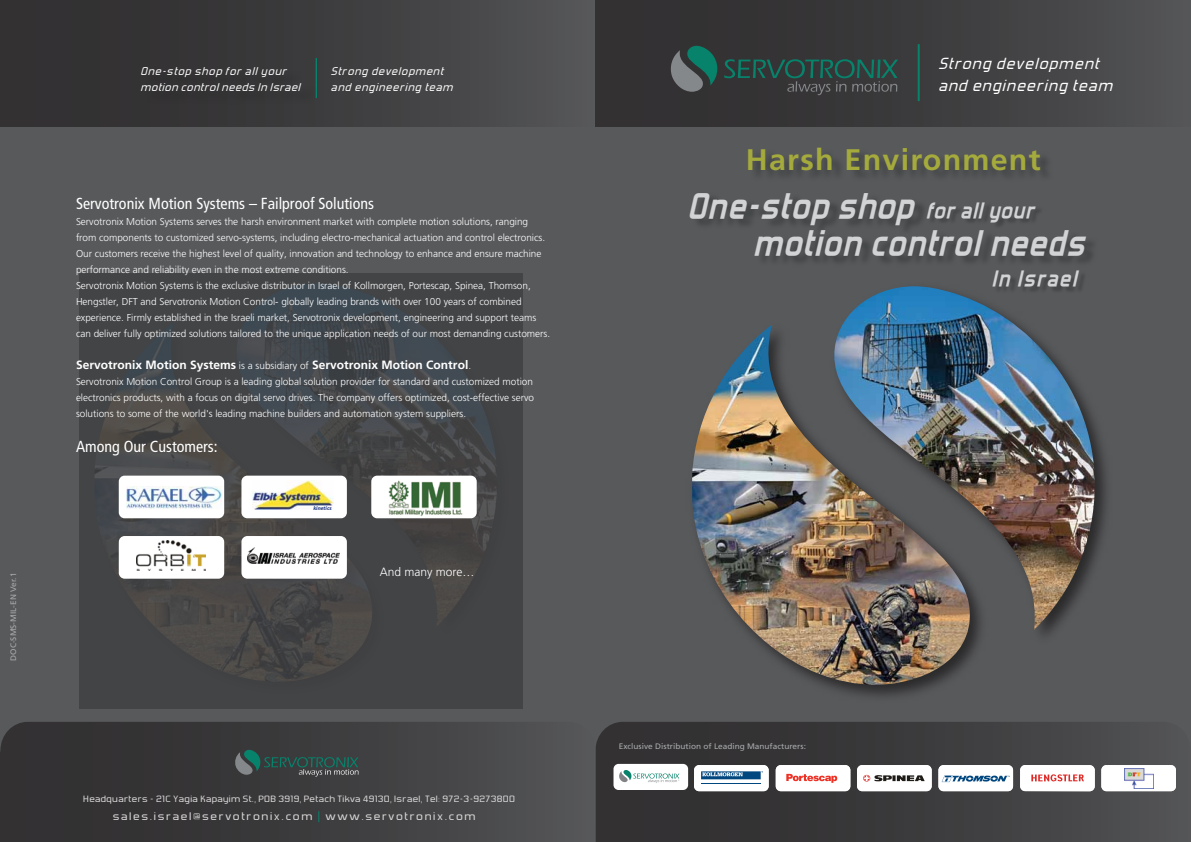
<style>
.page{position:relative;width:1191px;height:842px;background:#58595b}
.page>*{position:absolute;margin:0;border:0;box-sizing:border-box;transform-origin:0 0}
.t1{font:italic 700 40.8px/37.3px "Forgotten Futurist";letter-spacing:.015em;color:#d1d3d4;scale:1.08 1}
.t2{font:700 29.8px "Frutiger LT Std";letter-spacing:.04em;color:#a5aa3c}
.t3{font:italic 700 25.6px "Forgotten Futurist";letter-spacing:.015em;color:#d1d3d4;scale:1.08 1}
.t4{font:italic 700 25.6px "Forgotten Futurist";letter-spacing:.04em;color:#d1d3d4;scale:1.08 1}
.t5{font:italic 19px/22.8px "Forgotten Futurist";letter-spacing:.055em;color:#fff;scale:1.23 1}
.t6{font:condensed 16px "Frutiger LT Std";color:#fff}
.t7{font:italic 13.3px/16px "Forgotten Futurist";letter-spacing:.055em;color:#fff;scale:1.23 1}
.t8{font:13px "Forgotten Futurist";letter-spacing:.1em;color:#dad8d8;scale:1.25 1}
.t9{font:700 12px "Frutiger LT Std";color:#fff}
.t10{font:300 12px "Frutiger LT Std";color:#fff}
.t11{font:10.8px "Forgotten Futurist";letter-spacing:.025em;color:#dad8d8;scale:1.25 1}
.t12{font:300 10px/16px "Frutiger LT Std";letter-spacing:-.005em;color:#fff}
.t13{font:8px "Frutiger LT Std";color:#a7a9ac}
.t14{font:italic 700 5.6px "Myriad";letter-spacing:-.005em;color:#253d83}
.s1{font-weight:300;font-size:10px}
.s2{color:#07826b}
</style>
<div class="page">
<div style="left:0;top:0;width:595px;height:126px;background:linear-gradient(to right,#2c2a2b,#505153)"></div>
<img style="left:237px;top:283px;width:260px;height:344px">
<img style="left:95px;top:322px;width:281px;height:360px">
<img style="left:925px;top:205px;width:120px;height:29px">
<img style="left:1000px;top:275px;width:84px;height:2px">
<svg style="left:595px;top:722px;width:581px;height:120px"></svg>
<svg style="left:0;top:722px;width:516px;height:120px;background:#3b3a3c"></svg>
<img style="left:842px;top:286px;width:253px;height:344px">
<img style="left:692px;top:325px;width:281px;height:360px">
<div style="left:596px;top:0;width:595px;height:126px;background:linear-gradient(to right,#2c2a2b,#4f4f51)"></div>
<svg style="left:724px;top:59px;width:174px;height:36px;background:#324543"></svg>
<svg style="left:669px;top:45px;width:48px;height:47px;background:#40625d"></svg>
<hr style="left:917px;top:44px;width:2px;height:57px;background:#07826b">
<div style="left:694px;top:765px;width:74px;height:26px;background:#fff;border-radius:5px"></div>
<hr style="left:701px;top:783px;width:59px;height:1px;background:#00467f">
<svg style="left:701px;top:771px;width:62px;height:8px"></svg>
<div style="left:775px;top:765px;width:75px;height:26px;background:#fff;border-radius:5px"></div>
<svg style="left:786px;top:774px;width:51px;height:9px"></svg>
<div style="left:938px;top:765px;width:75px;height:26px;background:#fff;border-radius:5px"></div>
<svg style="left:941px;top:775px;width:68px;height:7px"></svg>
<div style="left:1020px;top:765px;width:74px;height:26px;background:#fff;border-radius:5px"></div>
<div style="left:857px;top:765px;width:74px;height:26px;background:#fff;border-radius:5px"></div>
<svg style="left:863px;top:775px;width:61px;height:6px"></svg>
<div style="left:1101px;top:765px;width:75px;height:26px;background:#fff;border-radius:5px"></div>
<svg style="left:1031px;top:774px;width:53px;height:7px"></svg>
<div style="left:613px;top:764px;width:75px;height:26px;background:#fff;border-radius:5px"></div>
<svg style="left:619px;top:770px;width:60px;height:13px"></svg>
<svg style="left:234px;top:749px;width:124px;height:28px;background:#3c4d4b"></svg>
<hr style="left:315px;top:58px;width:2px;height:40px;background:#07826b">
<div style="left:140px;top:61px;width:181px;height:51px;background:#363536"></div>
<div style="left:119px;top:476px;width:105px;height:42px;background:#fff;border-radius:6px"></div>
<img style="left:126px;top:486px;width:95px;height:22px">
<div style="left:371px;top:476px;width:106px;height:42px;background:#fff;border-radius:6px"></div>
<img style="left:388px;top:480px;width:75px;height:36px">
<div style="left:241px;top:476px;width:106px;height:42px;background:#fff;border-radius:6px"></div>
<div style="left:119px;top:536px;width:105px;height:43px;background:#fff;border-radius:6px"></div>
<img style="left:136px;top:540px;width:69px;height:31px">
<div style="left:241px;top:536px;width:106px;height:43px;background:#fff;border-radius:6px"></div>
<img style="left:248px;top:547px;width:92px;height:17px">
<img style="left:253px;top:480px;width:81px;height:29px">
<img style="left:1124px;top:768px;width:29px;height:21px">
<p class="t13" style="left:9px;top:661px;width:90px;rotate:-90deg">DOC-SMS-MIL-EN Ver.1</p>
<h3 class="t7" style="left:140px;top:64px;width:131px">One-stop shop for all your motion control needs In Israel</h3>
<h3 class="t7" style="left:331px;top:64px;width:100px">Strong development and engineering team</h3>
<h3 class="t6" style="left:76px;top:194px;width:299px">Servotronix Motion Systems – Failproof Solutions</h3>
<p class="t12" style="left:76px;top:213px;width:476px">Servotronix Motion Systems serves the harsh environment market with complete motion solutions, ranging from components to customized servo-systems, including electro-mechanical actuation and control electronics.<br>Our customers receive the highest level of quality, innovation and technology to enhance and ensure machine performance and reliability even in the most extreme conditions.<br>Servotronix Motion Systems is the exclusive distributor in Israel of Kollmorgen, Portescap, Spinea, Thomson, Hengstler, DFT and Servotronix Motion Control- globally leading brands with over 100 years of combined experience. Firmly established in the Israeli market, Servotronix development, engineering and support teams can deliver fully optimized solutions tailored to the unique application needs of our most demanding customers.</p>
<p class="t9" style="left:76px;top:357px;width:396px">Servotronix Motion Systems <span class="s1">is a subsidiary of</span> Servotronix Motion Control<span class="s1">.</span></p>
<p class="t12" style="left:76px;top:373px;width:459px;text-align:justify">Servotronix Motion Control Group is a leading global solution provider for standard and customized motion electronics products, with a focus on digital servo drives. The company offers optimized, cost-effective servo solutions to some of the world's leading machine builders and automation system suppliers.</p>
<h3 class="t6" style="left:76px;top:437px;width:143px">Among Our Customers:</h3>
<p class="t14" style="left:313px;top:505px;width:20px">kinetics</p>
<p class="t10" style="left:380px;top:565px;width:96px">And many more…</p>
<p class="t11" style="left:83px;top:794px;width:347px">Headquarters - 21C Yagia Kapayim St., POB 3919, Petach Tikva 49130, Israel, Tel: 972-3-9273800</p>
<h3 class="t8" style="left:113px;top:811px;width:292px">sales.israel@servotronix.com <span class="s2">|</span> www.servotronix.com</h3>
<h3 class="t5" style="left:938px;top:53px;width:143px">Strong development and engineering team</h3>
<h2 class="t2" style="left:746px;top:142px;width:296px">Harsh Environment</h2>
<h1 class="t1" style="left:752px;top:191px;width:309px;text-indent:-66px">One-stop shop<br>motion control needs</h1>
<h3 class="t3" style="left:925px;top:199px;width:102px">for all your</h3>
<p class="t13" style="left:619px;top:742px;width:189px">Exclusive Distribution of Leading Manufacturers:</p>
<h3 class="t4" style="left:991px;top:268px;width:80px">In Israel</h3>
</div>
